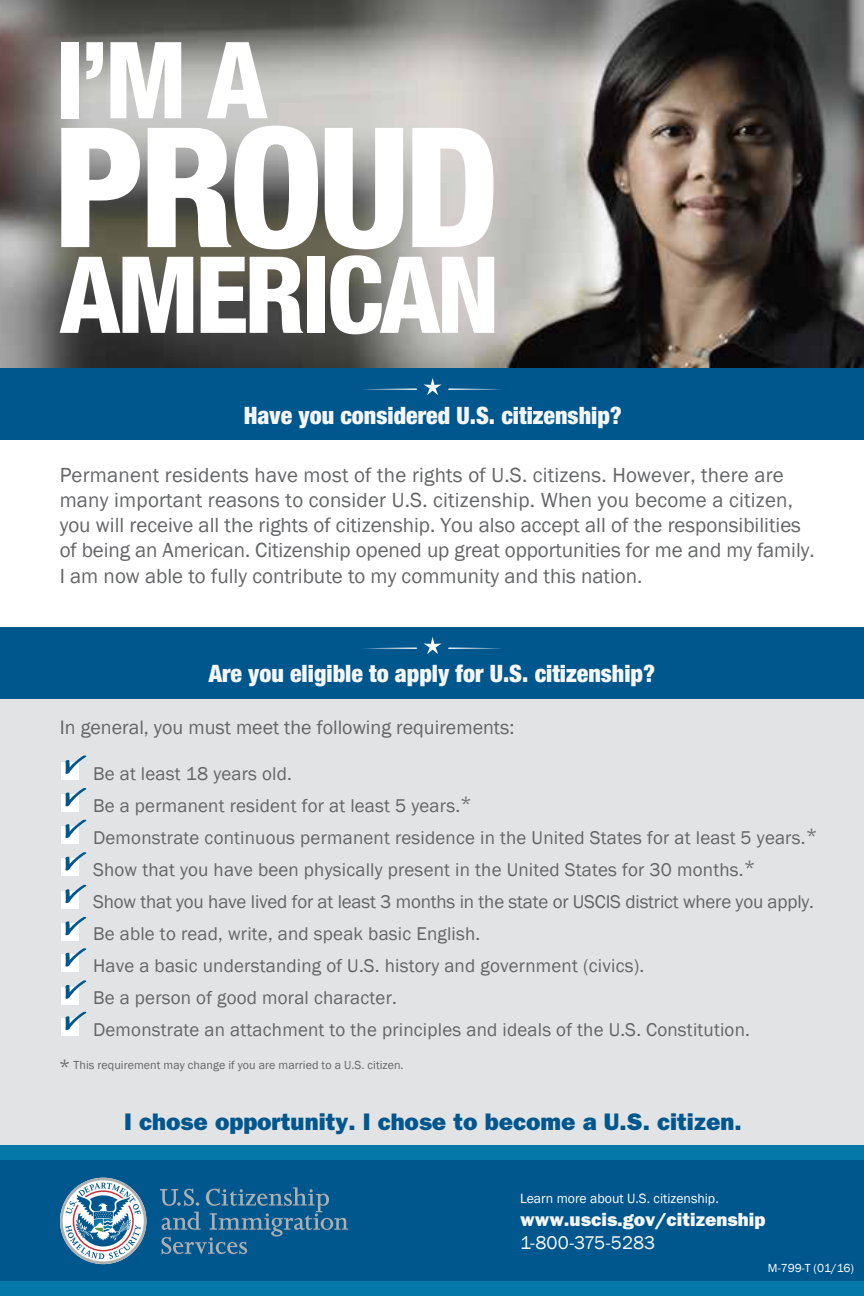
<style>
.page{position:relative;width:864px;height:1296px;background:#fff}
.page>*{position:absolute;margin:0;border:0;box-sizing:border-box;transform-origin:0 0}
.t1{font:800 condensed 167px "Helvetica Neue LT Std";letter-spacing:-.04em;color:#fff}
.t2{font:800 condensed 106.6px "Helvetica Neue LT Std";letter-spacing:-.04em;color:#fff}
.t3{font:900 condensed 24px "Helvetica Neue LT Std";color:#f5f6f6}
.t4{font:800 24px "Franklin Gothic";color:#00578e}
.t5{font:21px/25.2px "Franklin Gothic";color:#646567}
.t6{font:20px "Franklin Gothic";color:#646567}
.t7{font:19px/32px "Franklin Gothic";letter-spacing:.01em;color:#646567}
.t8{font:800 19px/22.8px "Franklin Gothic";color:#f5f6f6}
.t9{font:13.8px "Franklin Gothic";color:#fff}
.t10{font:12px "Franklin Gothic";letter-spacing:.005em;color:#646567}
.t11{font:12px "Franklin Gothic";color:#fff}
.s1{font-size:20px}
.s2{font-weight:400}
</style>
<div class="page">
<div style="left:0;top:655px;width:864px;height:502px;background:#e2e3e4"></div>
<img style="left:0;top:0;width:864px;height:368px">
<div style="left:0;top:368px;width:864px;height:72px;background:#00578e"></div>
<div style="left:0;top:1153px;width:864px;height:138px;background:#00578e"></div>
<div style="left:0;top:1282px;width:864px;height:14px;background:#0378a9"></div>
<div style="left:0;top:1146px;width:864px;height:14px;background:#0378a9"></div>
<svg style="left:160px;top:1187px;width:188px;height:67px"></svg>
<svg style="left:60px;top:1178px;width:86px;height:86px"></svg>
<div style="left:0;top:627px;width:864px;height:72px;background:#00578e"></div>
<div style="left:61px;top:762px;width:18px;height:18px;background:#fff"></div>
<svg style="left:65px;top:755px;width:22px;height:19px"></svg>
<div style="left:61px;top:794px;width:18px;height:18px;background:#fff"></div>
<svg style="left:65px;top:788px;width:22px;height:19px"></svg>
<div style="left:61px;top:826px;width:18px;height:18px;background:#fff"></div>
<svg style="left:65px;top:819px;width:22px;height:19px"></svg>
<div style="left:61px;top:859px;width:18px;height:17px;background:#fff"></div>
<svg style="left:65px;top:852px;width:22px;height:19px"></svg>
<div style="left:61px;top:891px;width:18px;height:18px;background:#fff"></div>
<svg style="left:65px;top:884px;width:22px;height:20px"></svg>
<div style="left:61px;top:923px;width:18px;height:18px;background:#fff"></div>
<svg style="left:65px;top:916px;width:22px;height:20px"></svg>
<div style="left:61px;top:955px;width:18px;height:17px;background:#fff"></div>
<svg style="left:65px;top:948px;width:22px;height:19px"></svg>
<div style="left:61px;top:987px;width:18px;height:18px;background:#fff"></div>
<svg style="left:65px;top:980px;width:22px;height:19px"></svg>
<div style="left:61px;top:1018px;width:18px;height:18px;background:#fff"></div>
<svg style="left:65px;top:1011px;width:22px;height:20px"></svg>
<svg style="left:424px;top:378px;width:18px;height:17px"></svg>
<svg style="left:363px;top:388px;width:54px;height:2px"></svg>
<svg style="left:448px;top:388px;width:54px;height:2px"></svg>
<svg style="left:424px;top:637px;width:18px;height:17px"></svg>
<svg style="left:363px;top:648px;width:54px;height:1px"></svg>
<svg style="left:448px;top:648px;width:54px;height:1px"></svg>
<p class="t2" style="left:55px;top:14px;width:214px">I’M A</p>
<p class="t1" style="left:53px;top:84px;width:448px">PROUD</p>
<p class="t2" style="left:59px;top:229px;width:442px">AMERICAN</p>
<p class="t3" style="left:244px;top:401px;width:379px">Have you considered U.S. citizenship?</p>
<p class="t5" style="left:60px;top:463px;width:756px">Permanent residents have most of the rights of U.S. citizens. However, there are many important reasons to consider U.S. citizenship. When you become a citizen, you will receive all the rights of citizenship. You also accept all of the responsibilities of being an American. Citizenship opened up great opportunities for me and my family.<br>I am now able to fully contribute to my community and this nation.</p>
<p class="t3" style="left:209px;top:659px;width:448px">Are you eligible to apply for U.S. citizenship?</p>
<p class="t6" style="left:60px;top:715px;width:456px">In general, you must meet the following requirements:</p>
<p class="t7" style="left:93px;top:758px;width:726px">Be at least 18 years old.<br>Be a permanent resident for at least 5 years.<span class="s1">*<br></span>Demonstrate continuous permanent residence in the United States for at least 5 years.<span class="s1">* </span>Show that you have been physically present in the United States for 30 months.<span class="s1">*<br></span>Show that you have lived for at least 3 months in the state or USCIS district where you apply.<br>Be able to read, write, and speak basic English.<br>Have a basic understanding of U.S. history and government (civics).<br>Be a person of good moral character.<br>Demonstrate an attachment to the principles and ideals of the U.S. Constitution.</p>
<p class="t10" style="left:59px;top:1057px;width:346px"><span class="s1">*</span> This requirement may change if you are married to a U.S. citizen.</p>
<p class="t4" style="left:124px;top:1108px;width:619px">I chose opportunity. I chose to become a U.S. citizen.</p>
<p class="t9" style="left:520px;top:1190px;width:200px">Learn more about U.S. citizenship.</p>
<p class="t8" style="left:520px;top:1208px;width:247px">www.uscis.gov/citizenship<br><span class="s2">1-800-375-5283</span></p>
<p class="t11" style="left:768px;top:1261px;width:88px">M-799-T (01/16)</p>
</div>
